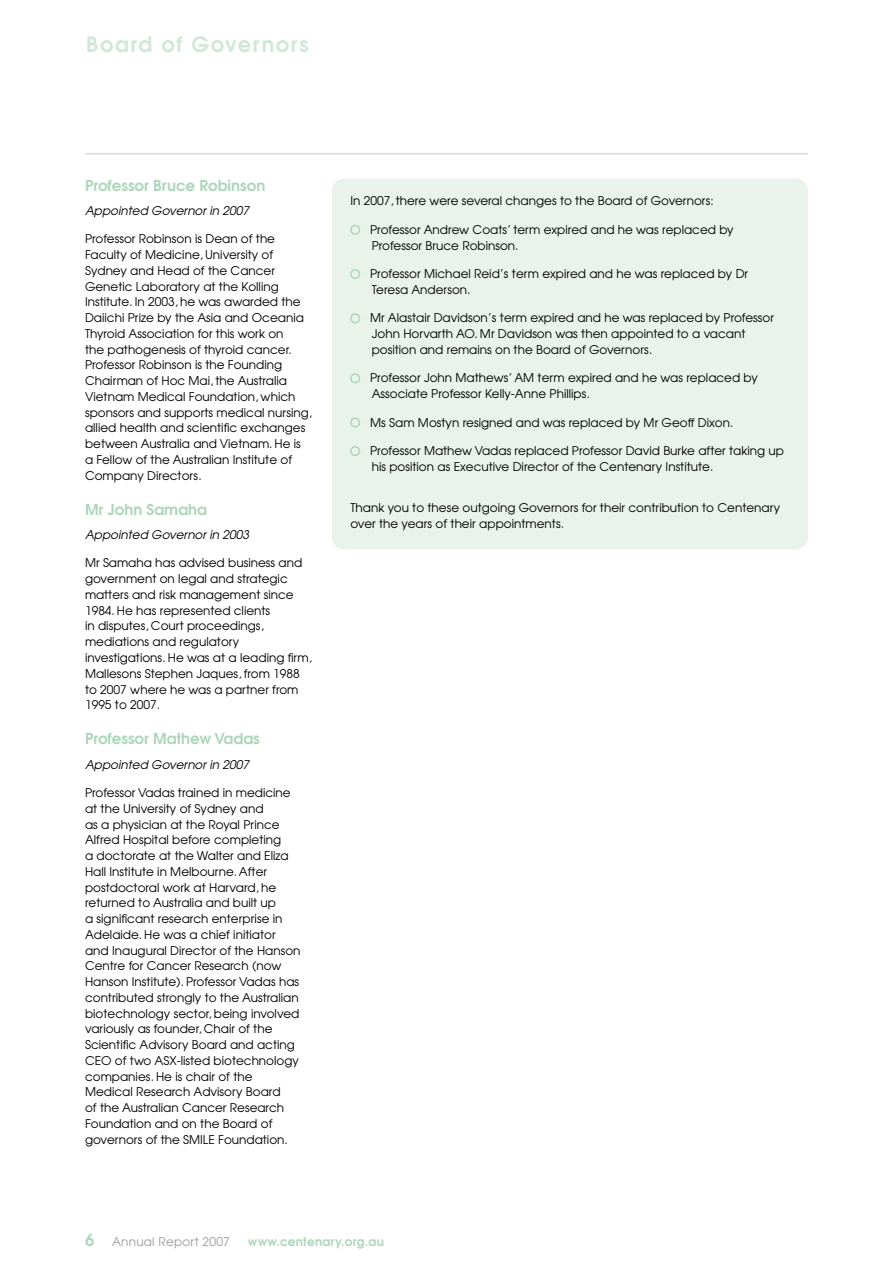
<style>
.page{position:relative;width:893px;height:1263px;background:#fff}
.page>*{position:absolute;margin:0;border:0;box-sizing:border-box;transform-origin:0 0}
.t1{font:600 21px "Avant Garde";letter-spacing:.075em;color:#d1e7d8}
.t2{font:600 15px "Avant Garde";color:#add6bc}
.t3{font:12px/15.8px "Avant Garde";color:#000}
.t4{font:italic 12px "Avant Garde";color:#000}
.t5{font:600 12px "Avant Garde";letter-spacing:.02em;color:#add6bc}
.t6{font:12px "Avant Garde";letter-spacing:.02em;color:#9c9d9f}
</style>
<div class="page">
<hr style="left:85px;top:153px;width:723px;height:2px;background:#d9dadb">
<div style="left:332px;top:179px;width:476px;height:370px;background:#e9f3ec;border-radius:13px"></div>
<svg style="left:350px;top:224px;width:11px;height:11px"></svg>
<svg style="left:350px;top:269px;width:11px;height:10px"></svg>
<svg style="left:350px;top:313px;width:11px;height:11px"></svg>
<svg style="left:350px;top:373px;width:11px;height:11px"></svg>
<svg style="left:350px;top:417px;width:11px;height:11px"></svg>
<svg style="left:350px;top:446px;width:11px;height:10px"></svg>
<h1 class="t1" style="left:86px;top:31px;width:224px">Board of Governors</h1>
<p class="t2" style="left:85px;top:175px;width:182px">Professor Bruce Robinson</p>
<p class="t4" style="left:85px;top:203px;width:166px">Appointed Governor in 2007</p>
<p class="t3" style="left:85px;top:231px;width:229px">Professor Robinson is Dean of the Faculty of Medicine, University of Sydney and Head of the Cancer Genetic Laboratory at the Kolling Institute. In 2003, he was awarded the Daiichi Prize by the Asia and Oceania Thyroid Association for this work on<br>the pathogenesis of thyroid cancer.<br>Professor Robinson is the Founding Chairman of Hoc Mai, the Australia Vietnam Medical Foundation, which sponsors and supports medical nursing, allied health and scientific exchanges between Australia and Vietnam. He is<br>a Fellow of the Australian Institute of Company Directors.</p>
<p class="t2" style="left:85px;top:499px;width:124px">Mr John Samaha</p>
<p class="t4" style="left:85px;top:527px;width:166px">Appointed Governor in 2003</p>
<p class="t3" style="left:85px;top:555px;width:229px">Mr Samaha has advised business and government on legal and strategic matters and risk management since<br>1984. He has represented clients<br>in disputes, Court proceedings, mediations and regulatory investigations. He was at a leading firm,<br>Mallesons Stephen Jaques, from 1988 to 2007 where he was a partner from<br>1995 to 2007.</p>
<p class="t2" style="left:85px;top:729px;width:176px">Professor Mathew Vadas</p>
<p class="t4" style="left:85px;top:757px;width:166px">Appointed Governor in 2007</p>
<p class="t3" style="left:85px;top:784px;width:217px">Professor Vadas trained in medicine at the University of Sydney and<br>as a physician at the Royal Prince Alfred Hospital before completing<br>a doctorate at the Walter and Eliza Hall Institute in Melbourne. After postdoctoral work at Harvard, he returned to Australia and built up<br>a significant research enterprise in Adelaide. He was a chief initiator and Inaugural Director of the Hanson Centre for Cancer Research (now Hanson Institute). Professor Vadas has contributed strongly to the Australian biotechnology sector, being involved variously as founder, Chair of the Scientific Advisory Board and acting CEO of two ASX-listed biotechnology companies. He is chair of the Medical Research Advisory Board<br>of the Australian Cancer Research Foundation and on the Board of governors of the SMILE Foundation.</p>
<p class="t3" style="left:350px;top:193px;width:365px">In 2007, there were several changes to the Board of Governors:</p>
<p class="t3" style="left:370px;top:221px;width:365px">Professor Andrew Coats’ term expired and he was replaced by<br>Professor Bruce Robinson.</p>
<p class="t3" style="left:370px;top:266px;width:379px">Professor Michael Reid’s term expired and he was replaced by Dr<br>Teresa Anderson.</p>
<p class="t3" style="left:370px;top:310px;width:405px">Mr Alastair Davidson’s term expired and he was replaced by Professor<br>John Horvarth AO. Mr Davidson was then appointed to a vacant position and remains on the Board of Governors.</p>
<p class="t3" style="left:370px;top:370px;width:389px">Professor John Mathews’ AM term expired and he was replaced by<br>Associate Professor Kelly-Anne Phillips.</p>
<p class="t3" style="left:370px;top:414px;width:365px">Ms Sam Mostyn resigned and was replaced by Mr Geoff Dixon.</p>
<p class="t3" style="left:370px;top:443px;width:415px">Professor Mathew Vadas replaced Professor David Burke after taking up his position as Executive Director of the Centenary Institute.</p>
<p class="t3" style="left:350px;top:500px;width:431px">Thank you to these outgoing Governors for their contribution to Centenary over the years of their appointments.</p>
<p class="t6" style="left:112px;top:1234px;width:119px">Annual Report 2007</p>
<p class="t5" style="left:248px;top:1234px;width:137px">www.centenary.org.au</p>
</div>
